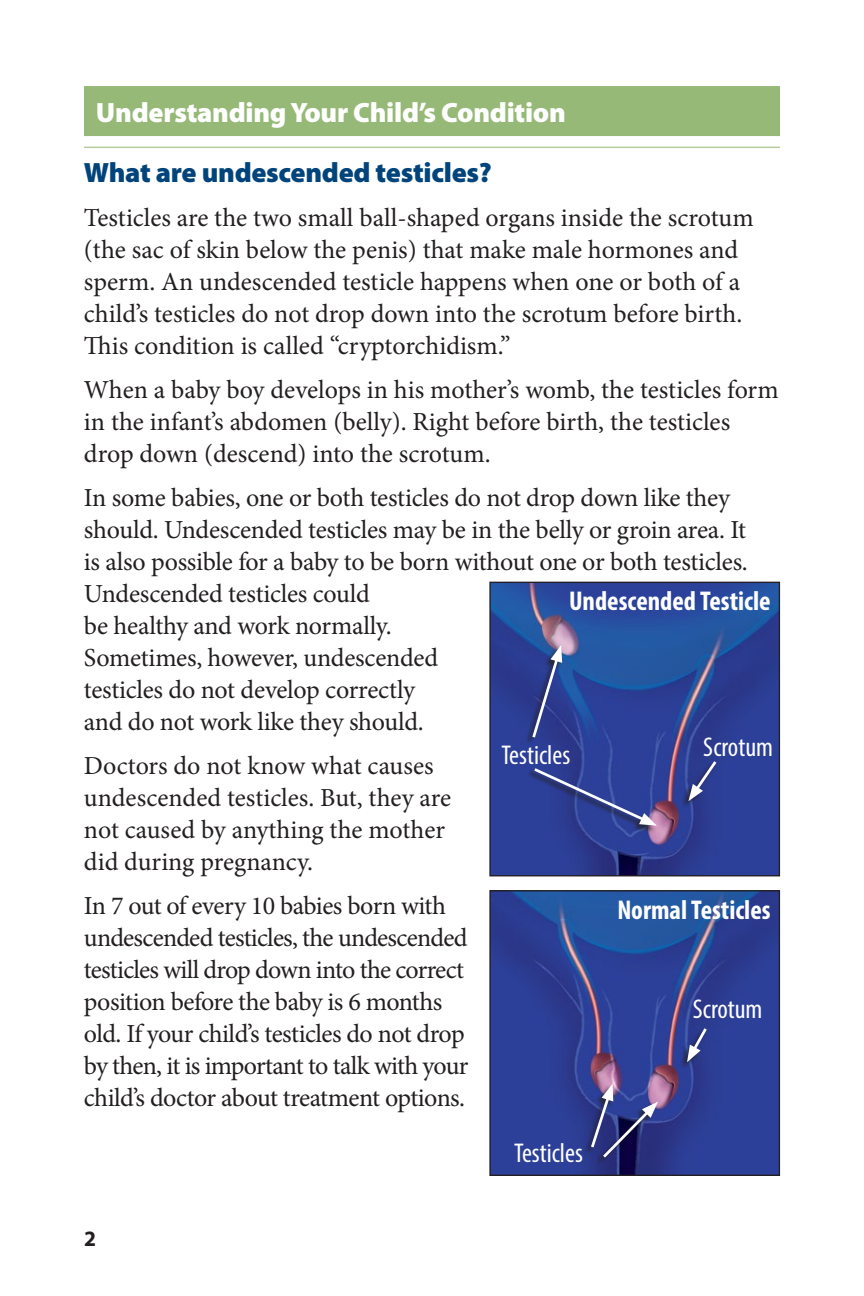
<style>
.page{position:relative;width:864px;height:1296px;background:#fff}
.page>*{position:absolute;margin:0;border:0;box-sizing:border-box;transform-origin:0 0}
.chapter_Head{font:900 28px "Myriad Pro";letter-spacing:-.01em;color:#fff}
.Subhead_1{font:900 28px "Myriad Pro";letter-spacing:-.01em;color:#00447b}
.t1{font:700 condensed 27.2px "Myriad Pro";color:#fff}
.t2{font:condensed 27.2px "Myriad Pro";color:#fff}
.body_text_large_-_po{font:26px/32px "Minion Pro";letter-spacing:-.01em;color:#231f20}
.body_text_large_-_po-2{font:26px/32px "Minion Pro";letter-spacing:-.03em;color:#231f20}
.table_bullets_conden{font:700 22px "Myriad Pro";color:#231f20}
</style>
<div class="page">
<div style="left:84px;top:86px;width:696px;height:50px;background:#96b977"></div>
<hr style="left:84px;top:147px;width:696px;height:1px;background:#b5cc9e">
<img style="left:491px;top:584px;width:287px;height:290px">
<div style="left:489px;top:582px;width:291px;height:294px;border:1px solid #231f20"></div>
<div style="left:525px;top:646px;width:37px;height:99px;background:#2b3b90"></div>
<svg style="left:530px;top:645px;width:32px;height:95px"></svg>
<div style="left:527px;top:769px;width:129px;height:65px;background:#231f20;opacity:.75"></div>
<svg style="left:531px;top:766px;width:126px;height:60px;background:#3a4a99"></svg>
<div style="left:681px;top:762px;width:35px;height:47px;background:#231f20;opacity:.75"></div>
<svg style="left:688px;top:758px;width:31px;height:43px"></svg>
<img style="left:491px;top:892px;width:287px;height:282px">
<div style="left:489px;top:890px;width:291px;height:286px;border:1px solid #231f20"></div>
<div style="left:584px;top:1084px;width:29px;height:71px;background:#231f20;opacity:.75"></div>
<div style="left:596px;top:1102px;width:62px;height:64px;background:#231f20;opacity:.75"></div>
<svg style="left:589px;top:1084px;width:69px;height:76px;background:#45498a"></svg>
<div style="left:680px;top:1029px;width:26px;height:41px;background:#231f20;opacity:.75"></div>
<svg style="left:687px;top:1025px;width:22px;height:37px"></svg>
<p class="chapter_Head" style="left:96px;top:94px;width:471px">Understanding Your Child’s Condition</p>
<p class="Subhead_1" style="left:84px;top:154px;width:409px">What are undescended testicles?</p>
<p class="body_text_large_-_po" style="left:84px;top:202px;width:671px">Testicles are the two small ball-shaped organs inside the scrotum (the sac of skin below the penis) that make male hormones and sperm. An undescended testicle happens when one or both of a child’s testicles do not drop down into the scrotum before birth.<br>This condition is called “cryptorchidism.”</p>
<p class="body_text_large_-_po" style="left:84px;top:374px;width:696px">When a baby boy develops in his mother’s womb, the testicles form in the infant’s abdomen (belly). Right before birth, the testicles drop down (descend) into the scrotum.</p>
<p class="body_text_large_-_po" style="left:84px;top:482px;width:665px">In some babies, one or both testicles do not drop down like they should. Undescended testicles may be in the belly or groin area. It is also possible for a baby to be born without one or both testicles.<br>Undescended testicles could<br>be healthy and work normally.<br>Sometimes, however, undescended<br>testicles do not develop correctly<br>and do not work like they should.</p>
<p class="body_text_large_-_po" style="left:84px;top:750px;width:369px">Doctors do not know what causes undescended testicles. But, they are not caused by anything the mother did during pregnancy.</p>
<p class="body_text_large_-_po-2" style="left:84px;top:890px;width:386px">In 7 out of every 10 babies born with undescended testicles, the undescended testicles will drop down into the correct position before the baby is 6 months old. If your child’s testicles do not drop by then, it is important to talk with your child’s doctor about treatment options.</p>
<p class="t1" style="left:569px;top:584px;width:203px">Undescended Testicle</p>
<p class="t2" style="left:501px;top:739px;width:70px">Testicles</p>
<p class="t2" style="left:703px;top:731px;width:71px">Scrotum</p>
<p class="t1" style="left:617px;top:893px;width:155px">Normal Testicles</p>
<p class="t2" style="left:693px;top:993px;width:71px">Scrotum</p>
<p class="table_bullets_conden" style="left:84px;top:1224px;width:13px">2</p>
<p class="t2" style="left:514px;top:1136px;width:70px">Testicles</p>
</div>
